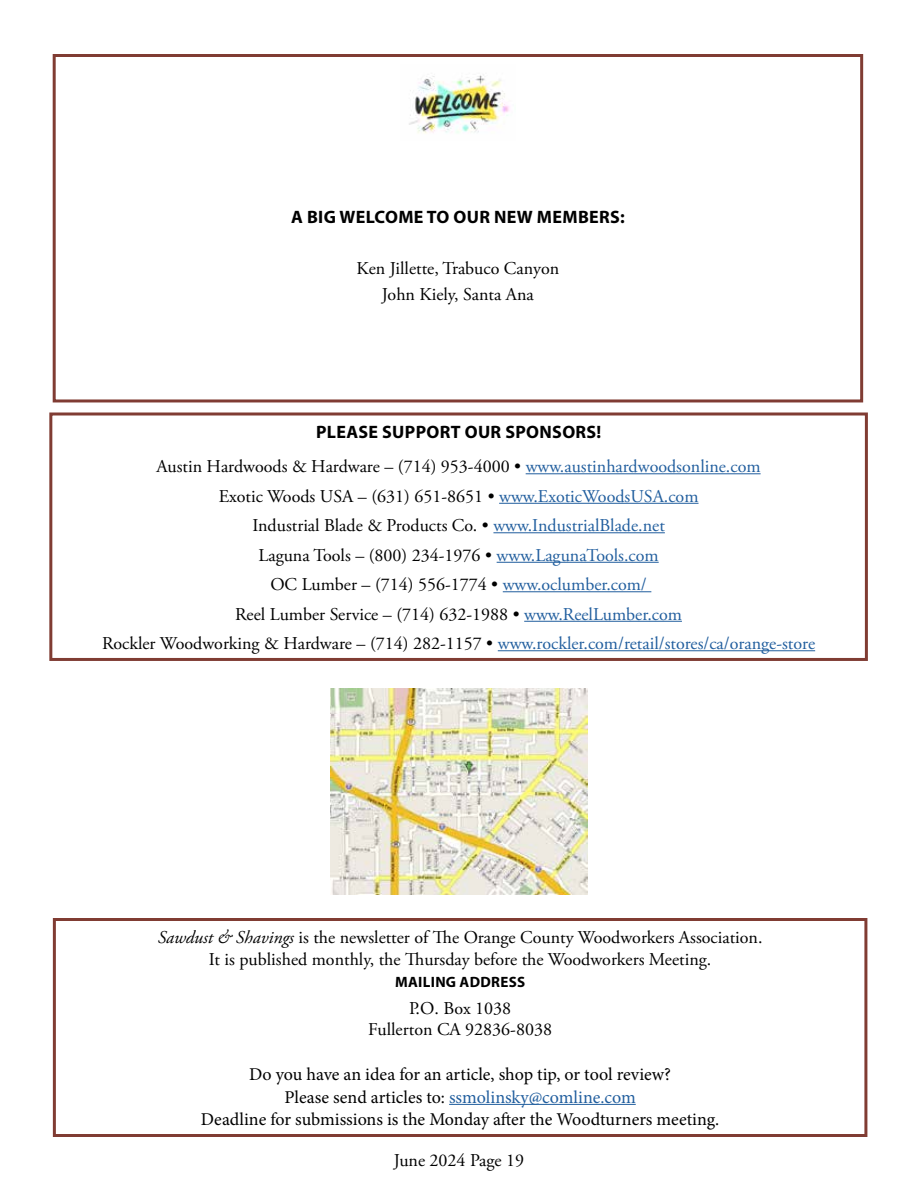
<style>
.page{position:relative;width:918px;height:1188px;background:#fff}
.page>*{position:absolute;margin:0;border:0;box-sizing:border-box;transform-origin:0 0}
.t1{font:18px/29.5px "Adobe Garamond Pro";color:#000;text-align:center}
.t2{font:18px/22.4px "Minion Pro";letter-spacing:-.005em;color:#000;text-align:center}
.t3{font:700 18px "Myriad Pro";letter-spacing:.02em;color:#000}
.t4{font:700 15px "Myriad Pro";letter-spacing:.02em;color:#000}
.s1{color:#215e9e}
.s2{font-style:italic}
</style>
<div class="page">
<hr style="left:526px;top:473px;width:235px;height:1px;background:#215e9e">
<hr style="left:499px;top:503px;width:200px;height:1px;background:#215e9e">
<hr style="left:493px;top:532px;width:172px;height:1px;background:#215e9e">
<hr style="left:497px;top:562px;width:162px;height:1px;background:#215e9e">
<hr style="left:503px;top:591px;width:148px;height:1px;background:#215e9e">
<hr style="left:524px;top:621px;width:158px;height:1px;background:#215e9e">
<hr style="left:498px;top:650px;width:317px;height:1px;background:#215e9e">
<div style="left:49px;top:412px;width:819px;height:249px;border:3px solid #803c33"></div>
<hr style="left:449px;top:1104px;width:187px;height:1px;background:#215e9e">
<div style="left:53px;top:918px;width:814px;height:219px;border:3px solid #803c33"></div>
<div style="left:53px;top:54px;width:810px;height:348px;border:3px solid #803c33"></div>
<img style="left:330px;top:689px;width:258px;height:205px">
<img style="left:409px;top:74px;width:101px;height:60px">
<p class="t3" style="left:291px;top:205px;width:335px">A BIG WELCOME TO OUR NEW MEMBERS:</p>
<p class="t1" style="left:357px;top:256px;width:204px;line-height:25.5px">Ken Jillette, Trabuco Canyon<br>John Kiely, Santa Ana</p>
<p class="t3" style="left:316px;top:420px;width:287px">PLEASE SUPPORT OUR SPONSORS!</p>
<p class="t1" style="left:102px;top:452px;width:715px">Austin Hardwoods &amp; Hardware – (714) 953-4000 • <span class="s1">www.austinhardwoodsonline.com<br></span>Exotic Woods USA – (631) 651-8651 • <span class="s1">www.ExoticWoodsUSA.com<br></span>Industrial Blade &amp; Products Co. • <span class="s1">www.IndustrialBlade.net<br></span>Laguna Tools – (800) 234-1976 • <span class="s1">www.LagunaTools.com<br></span>OC Lumber – (714) 556-1774 • <span class="s1">www.oclumber.com/<br></span>Reel Lumber Service – (714) 632-1988 • <span class="s1">www.ReelLumber.com<br></span>Rockler Woodworking &amp; Hardware – (714) 282-1157 • <span class="s1">www.rockler.com/retail/stores/ca/orange-store</span></p>
<p class="t1" style="left:158px;top:927px;width:606px;line-height:21.8px"><span class="s2">Sawdust &amp; Shavings</span> is the newsletter of The Orange County Woodworkers Association.<br>It is published monthly, the Thursday before the Woodworkers Meeting.</p>
<p class="t4" style="left:395px;top:972px;width:132px">MAILING ADDRESS</p>
<p class="t1" style="left:368px;top:998px;width:185px;line-height:21.8px">P.O. Box 1038<br>Fullerton CA 92836-8038</p>
<p class="t2" style="left:201px;top:1063px;width:520px">Do you have an idea for an article, shop tip, or tool review?<br>Please send articles to: <span class="s1">ssmolinsky@comline.com<br></span>Deadline for submissions is the Monday after the Woodturners meeting.</p>
<p class="t1" style="left:394px;top:1146px;width:132px">June 2024 Page 19</p>
</div>
